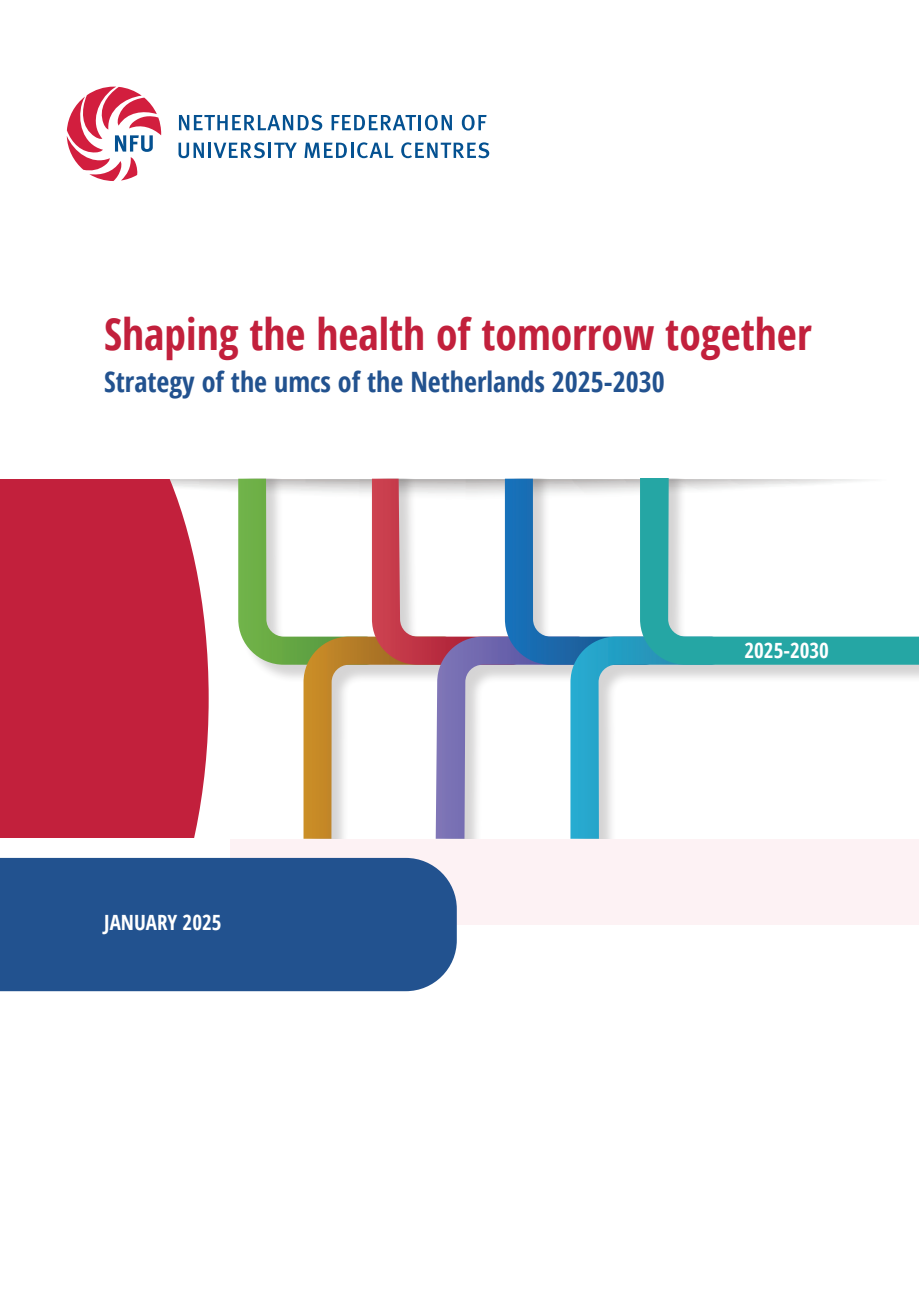
<style>
.page{position:relative;width:919px;height:1289px;background:#fff}
.page>*{position:absolute;margin:0;border:0;box-sizing:border-box;transform-origin:0 0}
.t1{font:700 condensed 43.5px "Open Sans";color:#c2203c}
.t2{font:700 condensed 28.05px "Open Sans";color:#22528f}
.t3{font:700 condensed 21px "Open Sans";color:#fff}
</style>
<div class="page">
<div style="left:240px;top:478px;width:678px;height:360px;background:#231f20;opacity:.19"></div>
<img style="left:238px;top:478px;width:134px;height:186px">
<img style="left:303px;top:636px;width:132px;height:202px">
<img style="left:372px;top:478px;width:133px;height:186px">
<img style="left:435px;top:636px;width:135px;height:202px">
<img style="left:505px;top:478px;width:135px;height:186px">
<img style="left:570px;top:636px;width:154px;height:202px">
<svg style="left:640px;top:478px;width:278px;height:186px"></svg>
<div style="left:0;top:838px;width:918px;height:86px;background:#fdf2f4"></div>
<div style="left:0;top:479px;width:209px;height:359px;background:#c2203c"></div>
<svg style="left:67px;top:87px;width:94px;height:94px"></svg>
<svg style="left:179px;top:115px;width:143px;height:16px"></svg>
<svg style="left:331px;top:115px;width:85px;height:15px"></svg>
<hr style="left:418px;top:115px;width:3px;height:15px;background:#045191">
<svg style="left:425px;top:115px;width:27px;height:15px"></svg>
<svg style="left:462px;top:115px;width:24px;height:15px"></svg>
<svg style="left:178px;top:143px;width:26px;height:15px"></svg>
<hr style="left:208px;top:143px;width:3px;height:15px;background:#045191">
<svg style="left:213px;top:142px;width:52px;height:16px"></svg>
<hr style="left:268px;top:143px;width:3px;height:15px;background:#045191">
<svg style="left:274px;top:143px;width:23px;height:15px"></svg>
<svg style="left:304px;top:142px;width:89px;height:16px"></svg>
<svg style="left:401px;top:142px;width:88px;height:16px"></svg>
<div style="left:0;top:838px;width:230px;height:233px;background:#fff"></div>
<div style="left:0;top:857px;width:457px;height:134px;background:#22528f"></div>
<h1 class="t1" style="left:104px;top:304px;width:709px">Shaping the health of tomorrow together</h1>
<p class="t2" style="left:104px;top:362px;width:562px">Strategy of the umcs of the Netherlands 2025-2030</p>
<p class="t3" style="left:104px;top:907px;width:119px">JANUARY 2025</p>
<p class="t3" style="left:744px;top:635px;width:86px">2025-2030</p>
</div>
